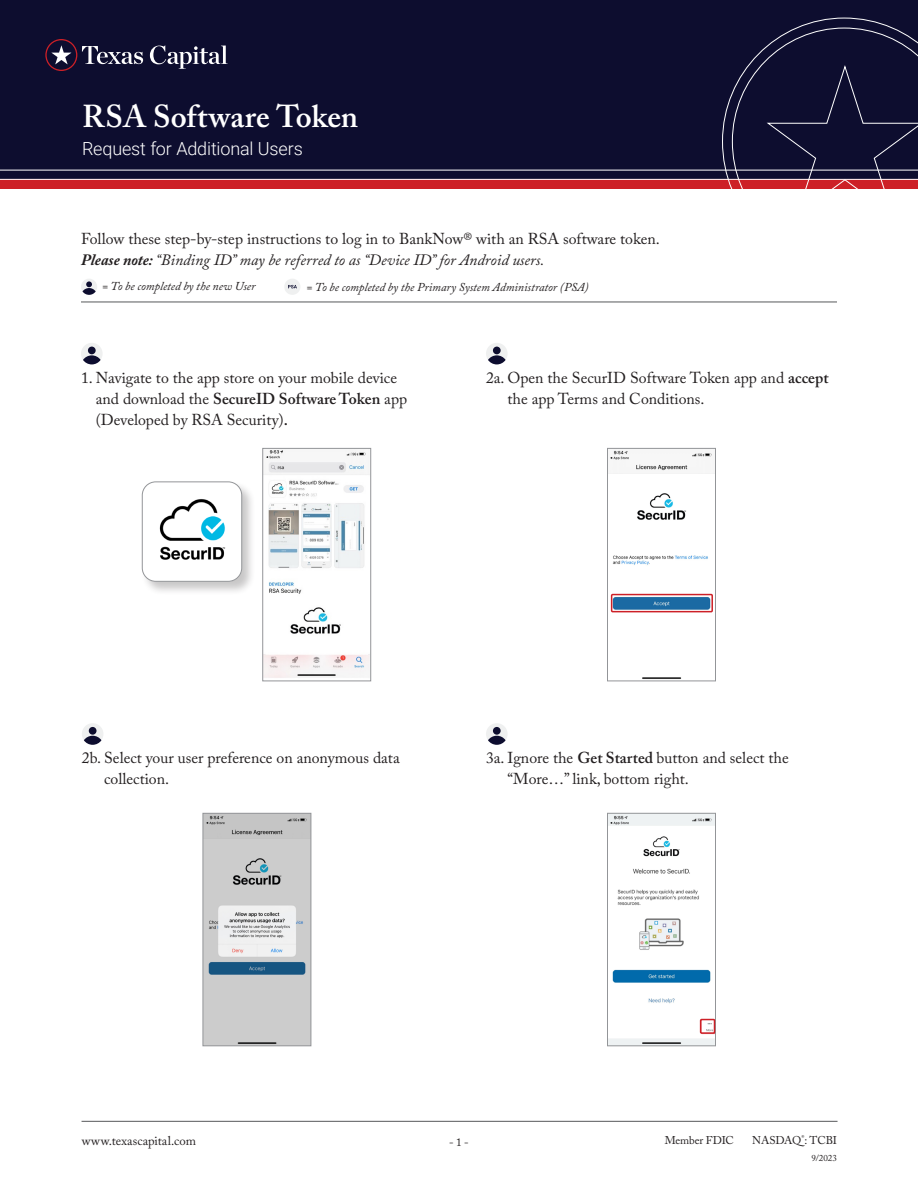
<style>
.page{position:relative;width:918px;height:1188px;background:#fff}
.page>*{position:absolute;margin:0;border:0;box-sizing:border-box;transform-origin:0 0}
.t1{font:600 31.5px "Adobe Caslon Pro";letter-spacing:.005em;color:#fff}
.t2{font:300 18px "Roboto";letter-spacing:-.01em;color:#fff}
.ParaStyle04-Leading{font:15.75px/21px "Adobe Caslon Pro";color:#231f20}
.ParaStyle03-Leading{font:15.75px/21px "Adobe Caslon Pro";color:#231f20}
.ParaStyle06-Leading{font:15.75px/21px "Adobe Caslon Pro";color:#231f20}
.t3{font:12.75px "Adobe Caslon Pro";letter-spacing:.005em;color:#231f20}
.t4{font:italic 12px "Adobe Caslon Pro";color:#231f20}
.t5{font:11.25px "Adobe Caslon Pro";letter-spacing:-.01em;color:#231f20}
.t6{font:9px "Adobe Caslon Pro";color:#231f20}
.s1{font-weight:700;font-style:italic}
.s2{font-style:italic}
.s3{font-weight:600}
</style>
<div class="page">
<hr style="left:82px;top:1121px;width:756px;height:1px;background:#57585a">
<div style="left:0;top:0;width:918px;height:189px;background:#0d0d2f"></div>
<svg style="left:0;top:17px;width:918px;height:172px"></svg>
<img style="left:609px;top:815px;width:105px;height:229px">
<div style="left:607px;top:813px;width:109px;height:233px;border:1px solid #939598"></div>
<img style="left:609px;top:450px;width:105px;height:229px">
<div style="left:607px;top:448px;width:109px;height:233px;border:1px solid #939598"></div>
<img style="left:205px;top:815px;width:104px;height:229px">
<div style="left:203px;top:813px;width:108px;height:233px;border:1px solid #939598"></div>
<svg style="left:81px;top:343px;width:21px;height:21px"></svg>
<svg style="left:83px;top:355px;width:18px;height:9px"></svg>
<div style="left:88px;top:347px;width:8px;height:7px;background:#0d0d2f;border-radius:50%"></div>
<svg style="left:486px;top:723px;width:21px;height:16px"></svg>
<svg style="left:488px;top:736px;width:18px;height:9px"></svg>
<div style="left:493px;top:727px;width:8px;height:8px;background:#0d0d2f;border-radius:50%"></div>
<svg style="left:486px;top:343px;width:21px;height:21px"></svg>
<svg style="left:488px;top:355px;width:18px;height:9px"></svg>
<div style="left:493px;top:347px;width:8px;height:7px;background:#0d0d2f;border-radius:50%"></div>
<svg style="left:82px;top:723px;width:21px;height:22px"></svg>
<div style="left:84px;top:736px;width:17px;height:9px;background:#0d0d2f;border-radius:50%"></div>
<div style="left:89px;top:727px;width:8px;height:8px;background:#0d0d2f;border-radius:50%"></div>
<svg style="left:81px;top:279px;width:16px;height:16px"></svg>
<svg style="left:284px;top:279px;width:16px;height:16px"></svg>
<hr style="left:81px;top:302px;width:756px;height:1px;background:#57585a">
<img style="left:265px;top:450px;width:104px;height:228px">
<div style="left:263px;top:448px;width:108px;height:233px;border:1px solid #939598"></div>
<div style="left:141px;top:481px;width:115px;height:115px;background:#231f20;opacity:.25"></div>
<img style="left:142px;top:482px;width:100px;height:100px">
<div style="left:142px;top:482px;width:100px;height:100px;border:1px solid #939598;border-radius:13px"></div>
<div style="left:611px;top:594px;width:102px;height:18px;border:2px solid #cd2027"></div>
<div style="left:700px;top:1019px;width:15px;height:15px;border:2px solid #cd2027"></div>
<h1 class="t1" style="left:82px;top:98px;width:278px">RSA Software Token</h1>
<p class="t2" style="left:82px;top:136px;width:222px">Request for Additional Users</p>
<p class="ParaStyle03-Leading" style="left:81px;top:228px;width:580px">Follow these step-by-step instructions to log in to BankNow® with an RSA software token.<br><span class="s1">Please note:</span> <span class="s2">“Binding ID” may be referred to as “Device ID” for Android users.</span></p>
<p class="t4" style="left:102px;top:278px;width:155px">= To be completed by the new User</p>
<p class="t4" style="left:307px;top:279px;width:284px">= To be completed by the Primary System Administrator (PSA)</p>
<p class="ParaStyle04-Leading" style="left:96px;top:367px;width:313px;text-indent:-15px">1. Navigate to the app store on your mobile device and download the <span class="s3">SecureID Software Token</span> app (Developed by RSA Security)<span class="s3">.</span></p>
<p class="ParaStyle06-Leading" style="left:507px;top:367px;width:323px;text-indent:-21px">2a. Open the SecurID Software Token app and <span class="s3">accept </span>the app Terms and Conditions.</p>
<p class="ParaStyle06-Leading" style="left:104px;top:747px;width:297px;text-indent:-22px">2b. Select your user preference on anonymous data collection.</p>
<p class="ParaStyle04-Leading" style="left:507px;top:747px;width:283px;text-indent:-21px">3a. Ignore the <span class="s3">Get Started</span> button and select the “More…” link, bottom right.</p>
<p class="t3" style="left:82px;top:1133px;width:116px">www.texascapital.com</p>
<p class="t5" style="left:449px;top:1135px;width:21px">- 1 -</p>
<p class="t5" style="left:665px;top:1133px;width:71px">Member FDIC</p>
<p class="t5" style="left:752px;top:1133px;width:86px">NASDAQ<sup>®</sup>: TCBI</p>
<p class="t6" style="left:812px;top:1153px;width:27px">9/2023</p>
</div>
